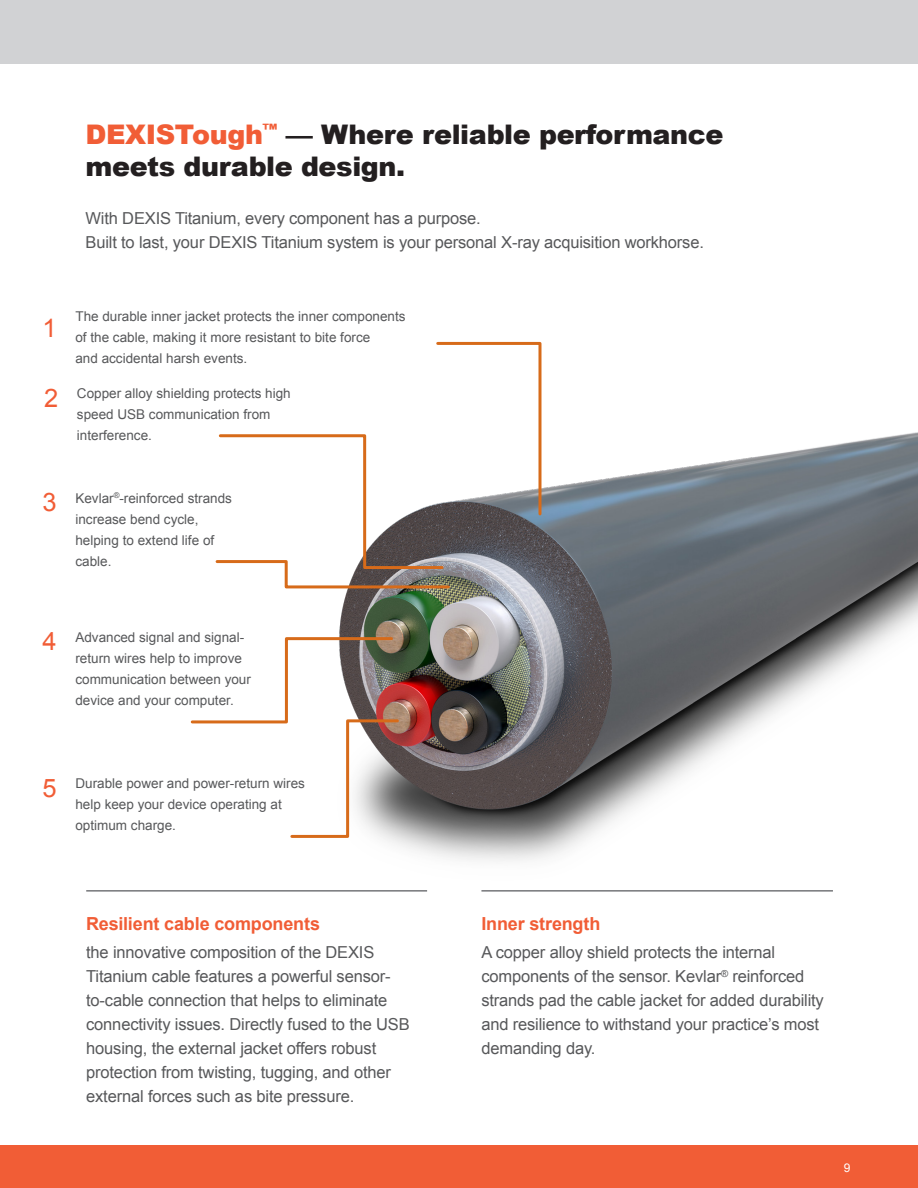
<style>
.page{position:relative;width:918px;height:1188px;background:#fff}
.page>*{position:absolute;margin:0;border:0;box-sizing:border-box;transform-origin:0 0}
.Headline{font:900 27px/32.4px "Arial";letter-spacing:-.015em;color:#231f20}
.t1{font:25.5px "Arial";color:#f15d36}
.subheading{font:700 18px "Arial";letter-spacing:-.01em;color:#f15d36}
.Body_Copy{font:16.5px/24px "Arial";letter-spacing:-.01em;color:#57585a}
.t2{font:13.5px/21px "Arial";color:#57585a}
.t3{font:12px "Arial";color:#fff}
.s1{color:#f15d36}
</style>
<div class="page">
<div style="left:0;top:1146px;width:918px;height:42px;background:#f15d36"></div>
<div style="left:0;top:0;width:918px;height:64px;background:#d1d2d4"></div>
<img style="left:339px;top:432px;width:579px;height:459px">
<hr style="left:86px;top:890px;width:341px;height:2px;background:#757679">
<hr style="left:481px;top:890px;width:352px;height:2px;background:#757679">
<svg style="left:190px;top:636px;width:210px;height:203px"></svg>
<svg style="left:215px;top:341px;width:328px;height:249px"></svg>
<p class="Headline" style="left:86px;top:117px;width:639px"><span class="s1">DEXISTough</span><sup>™</sup> — Where reliable performance meets durable design.</p>
<p class="Body_Copy" style="left:86px;top:207px;width:620px">With DEXIS Titanium, every component has a purpose.<br>Built to last, your DEXIS Titanium system is your personal X-ray acquisition workhorse.</p>
<p class="t1" style="left:43px;top:312px;width:16px">1</p>
<p class="t1" style="left:44px;top:381px;width:16px">2</p>
<p class="t2" style="left:75px;top:306px;width:332px">The durable inner jacket protects the inner components of the cable, making it more resistant to bite force<br>and accidental harsh events.</p>
<p class="t2" style="left:77px;top:383px;width:215px">Copper alloy shielding protects high speed USB communication from interference.</p>
<p class="t1" style="left:43px;top:486px;width:16px">3</p>
<p class="t2" style="left:75px;top:487px;width:158px">Kevlar<sup>®</sup>-reinforced strands increase bend cycle, helping to extend life of cable.</p>
<p class="t1" style="left:43px;top:625px;width:16px">4</p>
<p class="t2" style="left:75px;top:627px;width:177px">Advanced signal and signal&shy;return wires help to improve communication between your device and your computer.</p>
<p class="t1" style="left:43px;top:771px;width:16px">5</p>
<p class="t2" style="left:75px;top:773px;width:231px">Durable power and power-return wires help keep your device operating at optimum charge.</p>
<p class="subheading" style="left:86px;top:912px;width:235px">Resilient cable components</p>
<p class="Body_Copy" style="left:86px;top:941px;width:325px">the innovative composition of the DEXIS Titanium cable features a powerful sensor&shy;to-cable connection that helps to eliminate connectivity issues. Directly fused to the USB housing, the external jacket offers robust protection from twisting, tugging, and other external forces such as bite pressure.</p>
<p class="subheading" style="left:481px;top:912px;width:121px">Inner strength</p>
<p class="Body_Copy" style="left:481px;top:941px;width:344px">A copper alloy shield protects the internal components of the sensor. Kevlar<sup>®</sup> reinforced strands pad the cable jacket for added durability and resilience to withstand your practice’s most demanding day.</p>
<p class="t3" style="left:844px;top:1160px;width:8px">9</p>
</div>
